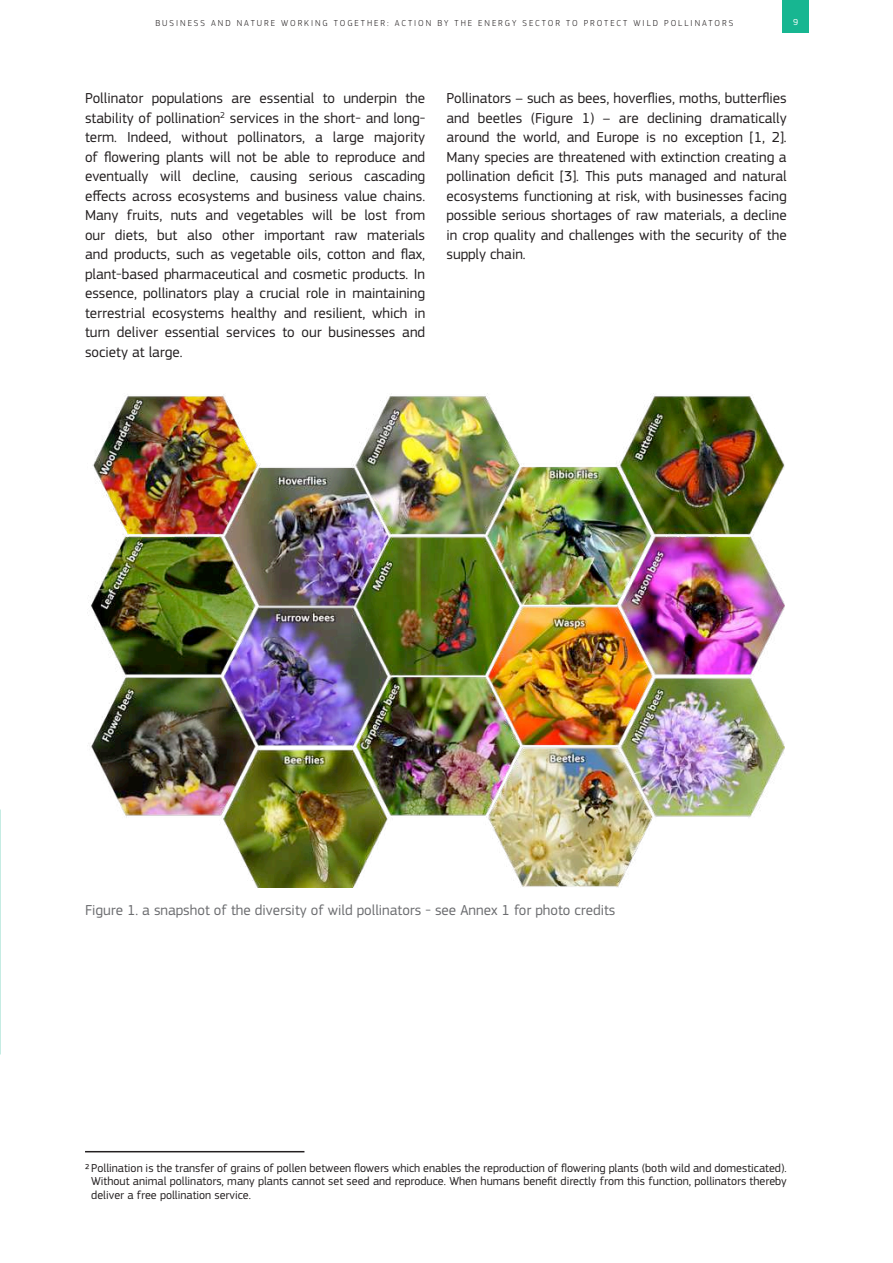
<style>
.page{position:relative;width:893px;height:1263px;background:#fff}
.page>*{position:absolute;margin:0;border:0;box-sizing:border-box;transform-origin:0 0}
.t1{font:15px/19.5px "EC Square Sans Pro";color:#231f20;text-align:justify}
.t2{font:15px "EC Square Sans Pro";color:#6c6d70}
.t3{font:12px/13.5px "EC Square Sans Pro";color:#231f20;text-align:justify}
.t4{font:300 9px "EC Square Sans Pro";letter-spacing:.22em;color:#231f20}
.t5{font:9px "EC Square Sans Pro";color:#fff}
.s1{color:#fff}
</style>
<div class="page">
<div style="left:782px;top:0;width:27px;height:33px;background:#17b691"></div>
<img style="left:0;top:0;width:1px;height:1263px">
<img style="left:88px;top:393px;width:697px;height:494px">
<hr style="left:85px;top:1151px;width:219px;height:1px;background:#231f20">
<p class="t4" style="left:155px;top:18px;width:579px">BUSINESS AND NATURE WORKING TOGETHER: ACTION BY THE ENERGY SECTOR TO PROTECT WILD POLLINATORS</p>
<p class="t5" style="left:793px;top:17px;width:7px">9</p>
<p class="t1" style="left:85px;top:88px;width:342px">Pollinator populations are essential to underpin the stability of pollination<sup>2</sup> services in the short- and long&shy;term. Indeed, without pollinators, a large majority of flowering plants will not be able to reproduce and eventually will decline, causing serious cascading effects across ecosystems and business value chains.<br>Many fruits, nuts and vegetables will be lost from our diets, but also other important raw materials and products, such as vegetable oils, cotton and flax, plant-based pharmaceutical and cosmetic products. In essence, pollinators play a crucial role in maintaining terrestrial ecosystems healthy and resilient, which in turn deliver essential services to our businesses and society at large.</p>
<p class="t1" style="left:446px;top:88px;width:342px">Pollinators – such as bees, hoverflies, moths, butterflies and beetles (Figure 1) – are declining dramatically around the world, and Europe is no exception [1, 2].<br>Many species are threatened with extinction creating a pollination deficit [3]. This puts managed and natural ecosystems functioning at risk, with businesses facing possible serious shortages of raw materials, a decline in crop quality and challenges with the security of the supply chain.</p>
<p class="t2" style="left:85px;top:901px;width:539px">Figure 1. a snapshot of the diversity of wild pollinators - see Annex 1 for photo credits<span class="s1">y</span></p>
<p class="t3" style="left:91px;top:1161px;width:697px;text-indent:-6px">2 Pollination is the transfer of grains of pollen between flowers which enables the reproduction of flowering plants (both wild and domesticated).<br>Without animal pollinators, many plants cannot set seed and reproduce. When humans benefit directly from this function, pollinators thereby deliver a free pollination service.</p>
</div>
